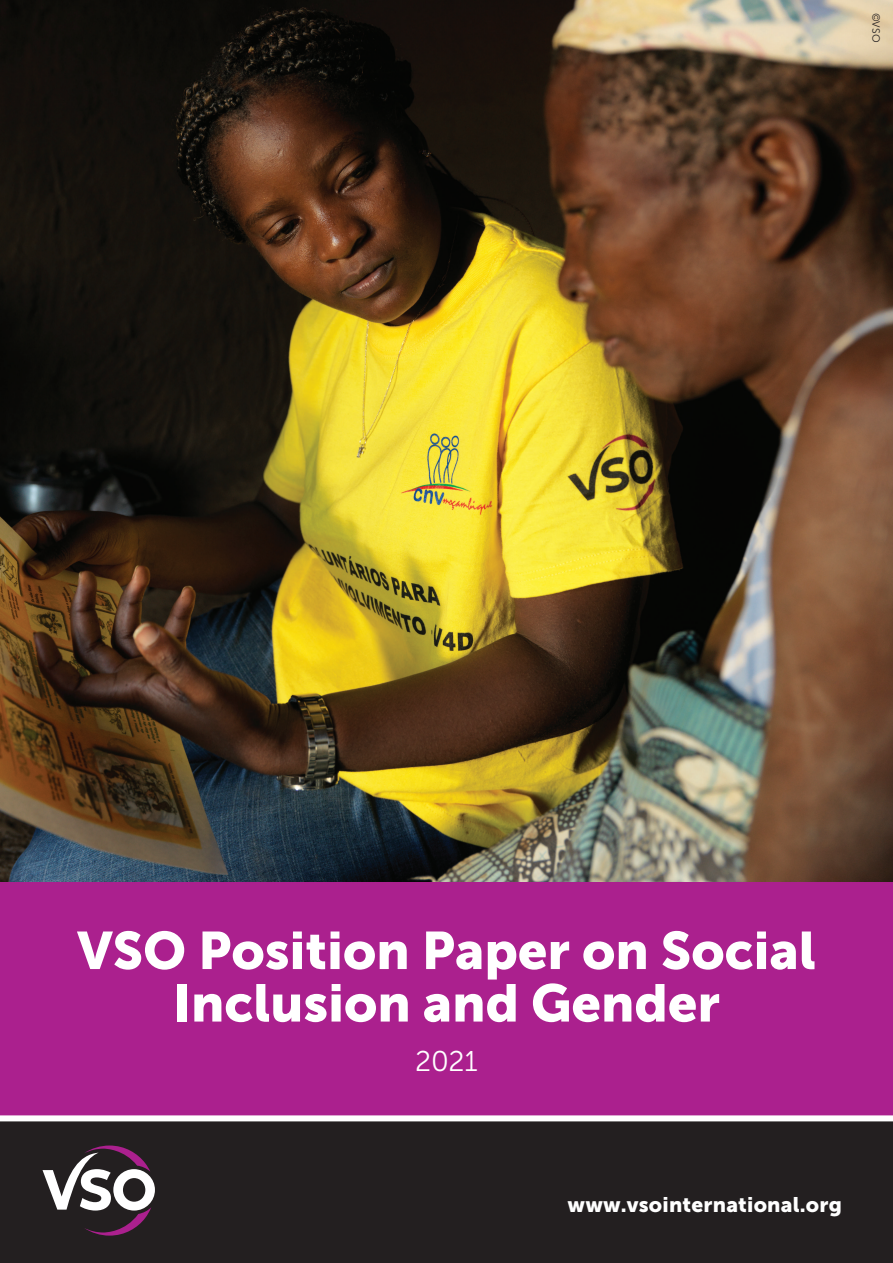
<style>
.page{position:relative;width:893px;height:1263px;background:#fff}
.page>*{position:absolute;margin:0;border:0;box-sizing:border-box;transform-origin:0 0}
.Front_page_heading{font:52.5px/52.5px "Museo Sans 900";color:#fff;text-align:center}
.Front_page_subheadin{font:28.5px "Museo Sans 300";color:#fff}
.t1{font:21px "Museo Sans 900";letter-spacing:.01em;color:#fff}
.t2{font:10.5px "Museo Sans 300";color:#231f20}
</style>
<div class="page">
<img style="left:0;top:0;width:893px;height:882px">
<div style="left:0;top:882px;width:893px;height:246px;background:#ab208e"></div>
<div style="left:0;top:1119px;width:893px;height:144px;background:#231f20"></div>
<svg style="left:43px;top:1145px;width:112px;height:91px"></svg>
<div style="left:0;top:1115px;width:893px;height:6px;background:#fff"></div>
<p class="t2" style="left:882px;top:13px;width:31px;rotate:90deg">©VSO</p>
<p class="Front_page_heading" style="left:77px;top:924px;width:740px">VSO Position Paper on Social<br>Inclusion and Gender</p>
<p class="Front_page_subheadin" style="left:415px;top:1045px;width:64px">2021</p>
<p class="t1" style="left:568px;top:1192px;width:276px">www.vsointernational.org</p>
</div>
